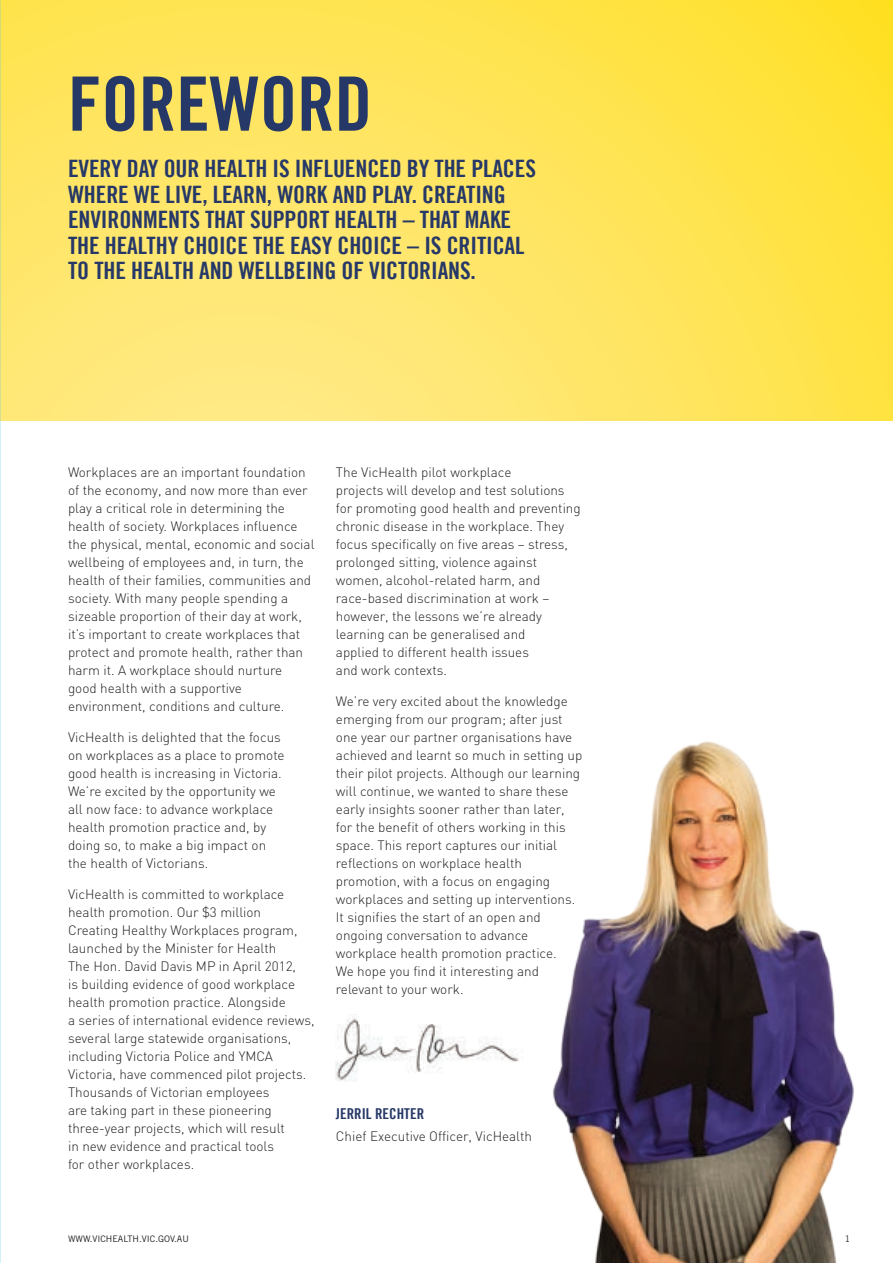
<style>
.page{position:relative;width:893px;height:1263px;background:#fff}
.page>*{position:absolute;margin:0;border:0;box-sizing:border-box;transform-origin:0 0}
.t1{font:75px "Trade Gothic Bold Cond Twenty";color:#263867}
.t2{font:24px/25.5px "Trade Gothic LT Bold Cond Twenty";letter-spacing:-.005em;color:#263867}
.t3{font:15px "Trade Gothic LT Bold Cond Twenty";color:#263867}
.t4{font:300 13.5px/18px "DIN";color:#231f20}
.t5{font:9px "Trade Gothic";color:#231f20}
</style>
<div class="page">
<svg style="left:0;top:0;width:893px;height:421px;background:#fee55c"></svg>
<img style="left:336px;top:1014px;width:183px;height:67px">
<img style="left:553px;top:741px;width:301px;height:522px">
<h1 class="t1" style="left:68px;top:58px;width:306px">FOREWORD</h1>
<h2 class="t2" style="left:68px;top:156px;width:469px">EVERY DAY OUR HEALTH IS INFLUENCED BY THE PLACES WHERE WE LIVE, LEARN, WORK AND PLAY. CREATING ENVIRONMENTS THAT SUPPORT HEALTH – THAT MAKE THE HEALTHY CHOICE THE EASY CHOICE – IS CRITICAL TO THE HEALTH AND WELLBEING OF VICTORIANS.</h2>
<p class="t4" style="left:68px;top:463px;width:248px">Workplaces are an important foundation of the economy, and now more than ever play a critical role in determining the health of society. Workplaces influence the physical, mental, economic and social wellbeing of employees and, in turn, the health of their families, communities and society. With many people spending a sizeable proportion of their day at work, it’s important to create workplaces that protect and promote health, rather than harm it. A workplace should nurture<br>good health with a supportive environment, conditions and culture.</p>
<p class="t4" style="left:68px;top:728px;width:218px">VicHealth is delighted that the focus on workplaces as a place to promote good health is increasing in Victoria.<br>We’re excited by the opportunity we all now face: to advance workplace health promotion practice and, by doing so, to make a big impact on the health of Victorians.</p>
<p class="t4" style="left:68px;top:885px;width:248px">VicHealth is committed to workplace health promotion. Our $3 million Creating Healthy Workplaces program, launched by the Minister for Health<br>The Hon. David Davis MP in April 2012,<br>is building evidence of good workplace health promotion practice. Alongside<br>a series of international evidence reviews, several large statewide organisations, including Victoria Police and YMCA Victoria, have commenced pilot projects.<br>Thousands of Victorian employees<br>are taking part in these pioneering three-year projects, which will result<br>in new evidence and practical tools<br>for other workplaces.</p>
<p class="t4" style="left:336px;top:463px;width:246px">The VicHealth pilot workplace<br>projects will develop and test solutions for promoting good health and preventing chronic disease in the workplace. They focus specifically on five areas – stress, prolonged sitting, violence against women, alcohol-related harm, and race-based discrimination at work – however, the lessons we’re already learning can be generalised and<br>applied to different health issues<br>and work contexts.</p>
<p class="t4" style="left:336px;top:692px;width:248px">We’re very excited about the knowledge emerging from our program; after just one year our partner organisations have achieved and learnt so much in setting up their pilot projects. Although our learning will continue, we wanted to share these early insights sooner rather than later, for the benefit of others working in this space. This report captures our initial reflections on workplace health promotion, with a focus on engaging workplaces and setting up interventions.<br>It signifies the start of an open and ongoing conversation to advance workplace health promotion practice.<br>We hope you find it interesting and relevant to your work.</p>
<p class="t3" style="left:336px;top:1104px;width:90px">JERRIL RECHTER</p>
<p class="t4" style="left:336px;top:1127px;width:198px">Chief Executive Officer, VicHealth</p>
<p class="t5" style="left:68px;top:1233px;width:122px">WWW.VICHEALTH.VIC.GOV.AU</p>
<p class="t5" style="left:845px;top:1233px;width:7px">1</p>
</div>
